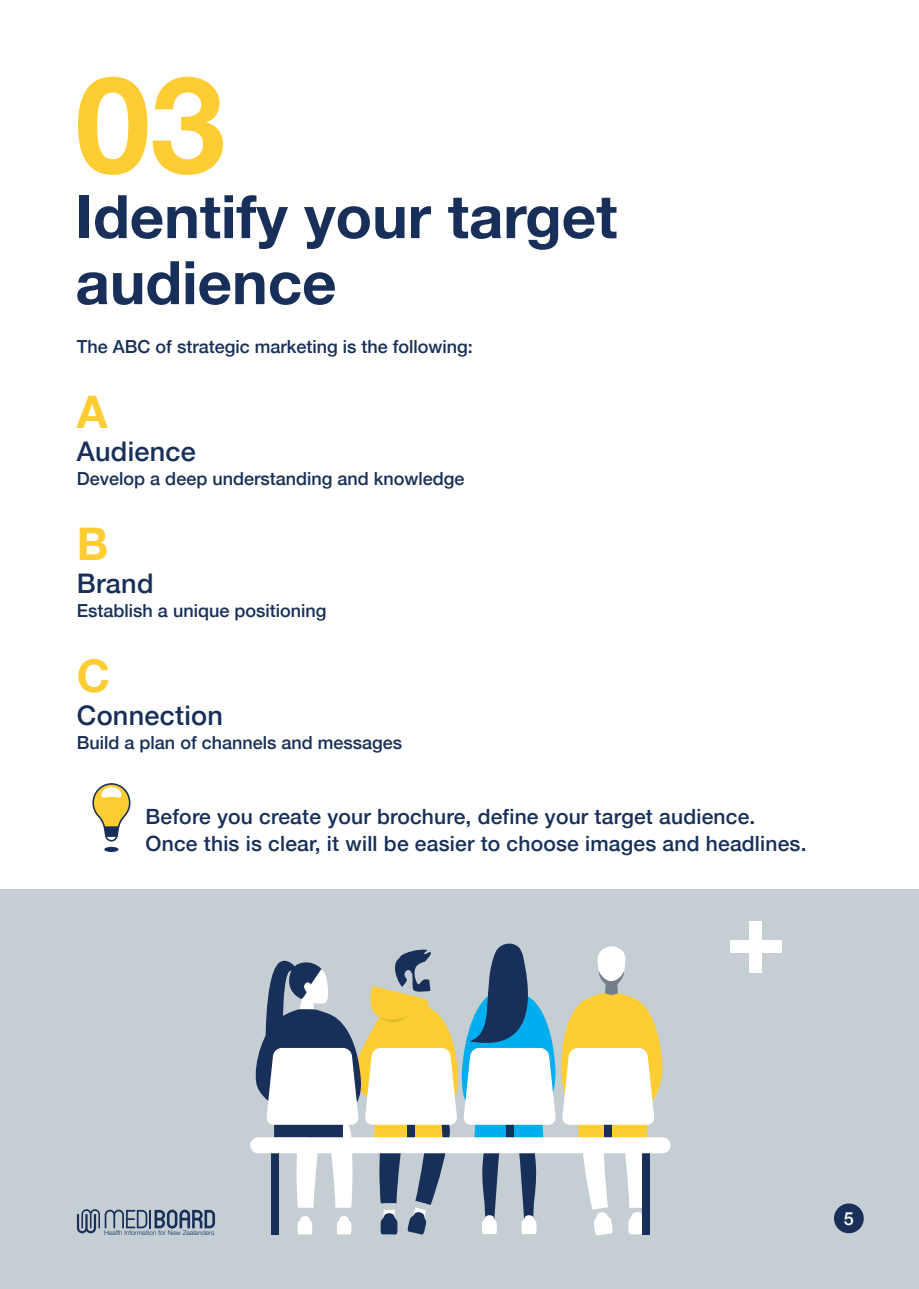
<style>
.page{position:relative;width:919px;height:1289px;background:#fff}
.page>*{position:absolute;margin:0;border:0;box-sizing:border-box;transform-origin:0 0}
.t1{font:700 135px "Helvetica Neue";color:#fecd33}
.t2{font:700 60px/66px "Helvetica Neue";color:#182f59}
.t3{font:700 45px "Helvetica Neue";color:#fecd33}
.t4{font:500 27px "Helvetica Neue";letter-spacing:.01em;color:#182f59}
.t5{font:500 21px/27px "Helvetica Neue";letter-spacing:.01em;color:#182f59}
.t6{font:500 18px "Helvetica Neue";color:#182f59}
.t7{font:500 18px "Helvetica Neue";color:#fff}
.t8{font:300 6.6px "Helvetica Neue";color:#182f59}
</style>
<div class="page">
<div style="left:0;top:889px;width:918px;height:399px;background:#c5ced3"></div>
<div style="left:833px;top:1203px;width:30px;height:30px;background:#182f59;border-radius:50%"></div>
<svg style="left:77px;top:1209px;width:138px;height:24px"></svg>
<svg style="left:92px;top:783px;width:38px;height:58px"></svg>
<svg style="left:104px;top:846px;width:14px;height:6px"></svg>
<svg style="left:254px;top:943px;width:410px;height:292px"></svg>
<div style="left:250px;top:1137px;width:420px;height:16px;background:#fff;border-radius:8px"></div>
<div style="left:749px;top:921px;width:13px;height:51px;background:#fff"></div>
<div style="left:730px;top:940px;width:51px;height:13px;background:#fff"></div>
<h1 class="t1" style="left:75px;top:19px;width:152px">03</h1>
<h2 class="t2" style="left:75px;top:185px;width:543px">Identify your target audience</h2>
<p class="t6" style="left:77px;top:332px;width:397px">The ABC of strategic marketing is the following:</p>
<h3 class="t3" style="left:77px;top:376px;width:32px">A</h3>
<h3 class="t4" style="left:77px;top:429px;width:120px">Audience</h3>
<p class="t6" style="left:77px;top:464px;width:389px">Develop a deep understanding and knowledge</p>
<h3 class="t3" style="left:77px;top:508px;width:33px">B</h3>
<h3 class="t4" style="left:77px;top:561px;width:78px">Brand</h3>
<p class="t6" style="left:77px;top:596px;width:251px">Establish a unique positioning</p>
<h3 class="t3" style="left:77px;top:640px;width:35px">C</h3>
<h3 class="t4" style="left:77px;top:693px;width:147px">Connection</h3>
<p class="t6" style="left:77px;top:728px;width:327px">Build a plan of channels and messages</p>
<p class="t5" style="left:146px;top:801px;width:662px">Before you create your brochure, define your target audience.<br>Once this is clear, it will be easier to choose images and headlines.</p>
<p class="t8" style="left:104px;top:1228px;width:112px">Health Information for New Zealanders</p>
<p class="t7" style="left:843px;top:1203px;width:12px">5</p>
</div>
